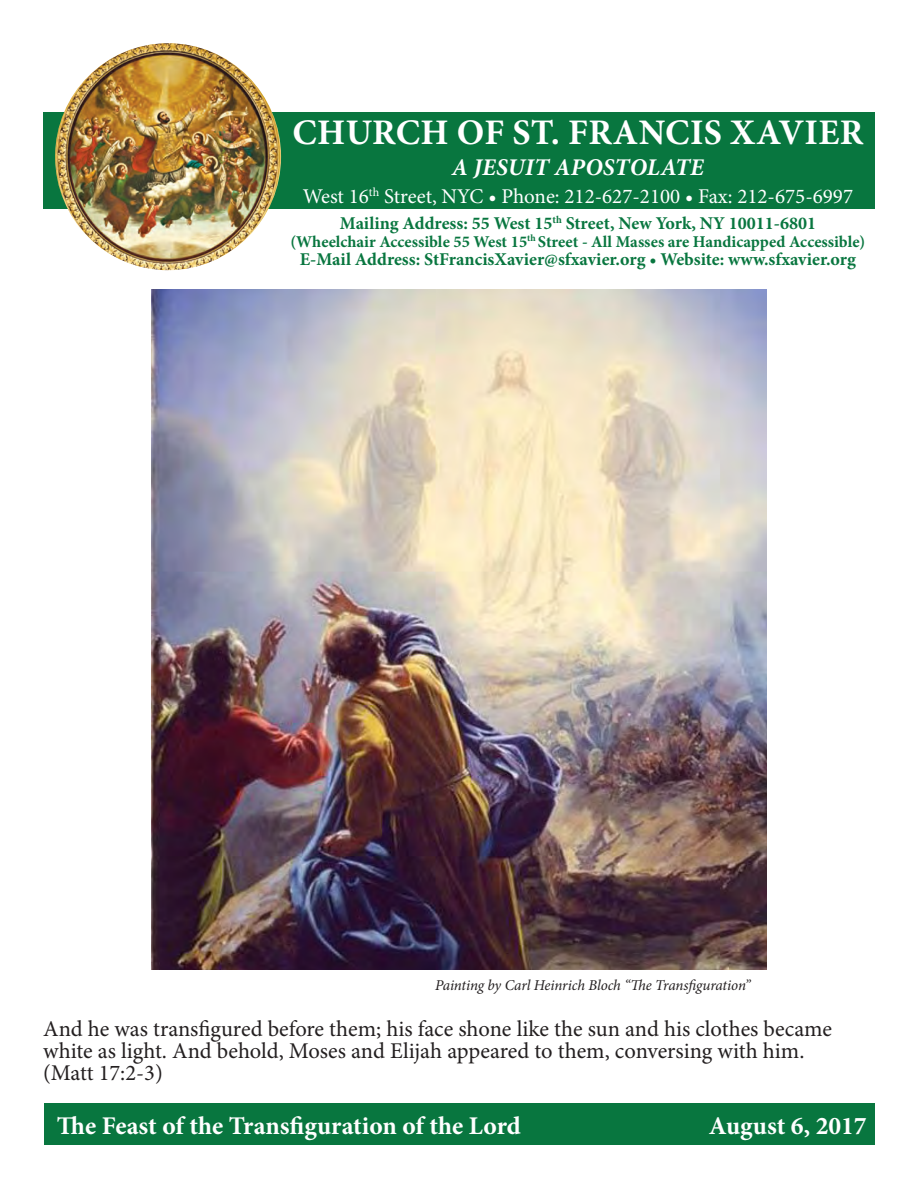
<style>
.page{position:relative;width:918px;height:1188px;background:#fff}
.page>*{position:absolute;margin:0;border:0;box-sizing:border-box;transform-origin:0 0}
.t1{font:700 36px "Minion Pro";letter-spacing:.01em;color:#fff}
.t2{font:700 25.5px "Minion Pro";color:#fff}
.t3{font:italic 700 24px "Minion Pro";letter-spacing:.01em;color:#fff}
.t4{font:22.5px/22.2px "Minion Pro";letter-spacing:-.005em;color:#231f20}
.t5{font:21px "Minion Pro";color:#fff}
.t6{font:700 18px "Minion Pro";color:#08763f}
.t7{font:700 16.5px "Minion Pro";letter-spacing:-.01em;color:#08763f}
.t8{font:italic 15px "Minion Pro";letter-spacing:-.01em;color:#231f20}
</style>
<div class="page">
<div style="left:44px;top:1104px;width:830px;height:41px;background:#08763f"></div>
<div style="left:43px;top:112px;width:832px;height:96px;background:#08763f"></div>
<img style="left:55px;top:43px;width:226px;height:227px">
<img style="left:151px;top:289px;width:616px;height:681px">
<p class="t1" style="left:292px;top:107px;width:572px">CHURCH OF ST. FRANCIS XAVIER</p>
<p class="t3" style="left:452px;top:150px;width:254px">A JESUIT APOSTOLATE</p>
<p class="t5" style="left:303px;top:182px;width:552px">West 16<sup>th</sup> Street, NYC • Phone: 212-627-2100 • Fax: 212-675-6997</p>
<p class="t6" style="left:340px;top:211px;width:478px">Mailing Address: 55 West 15<sup>th</sup> Street, New York, NY 10011-6801</p>
<p class="t7" style="left:290px;top:230px;width:576px">(Wheelchair Accessible 55 West 15<sup>th</sup> Street - All Masses are Handicapped Accessible)</p>
<p class="t6" style="left:300px;top:246px;width:558px">E-Mail Address: StFrancisXavier@sfxavier.org • Website: www.sfxavier.org</p>
<p class="t8" style="left:435px;top:975px;width:317px">Painting by Carl Heinrich Bloch “The Transfiguration”</p>
<p class="t4" style="left:43px;top:1018px;width:790px">And he was transfigured before them; his face shone like the sun and his clothes became white as light. And behold, Moses and Elijah appeared to them, conversing with him.</p>
<p class="t4" style="left:43px;top:1062px;width:121px">(Matt 17:2-3)</p>
<p class="t2" style="left:57px;top:1107px;width:465px">The Feast of the Transfiguration of the Lord</p>
<p class="t2" style="left:709px;top:1107px;width:159px">August 6, 2017</p>
</div>
